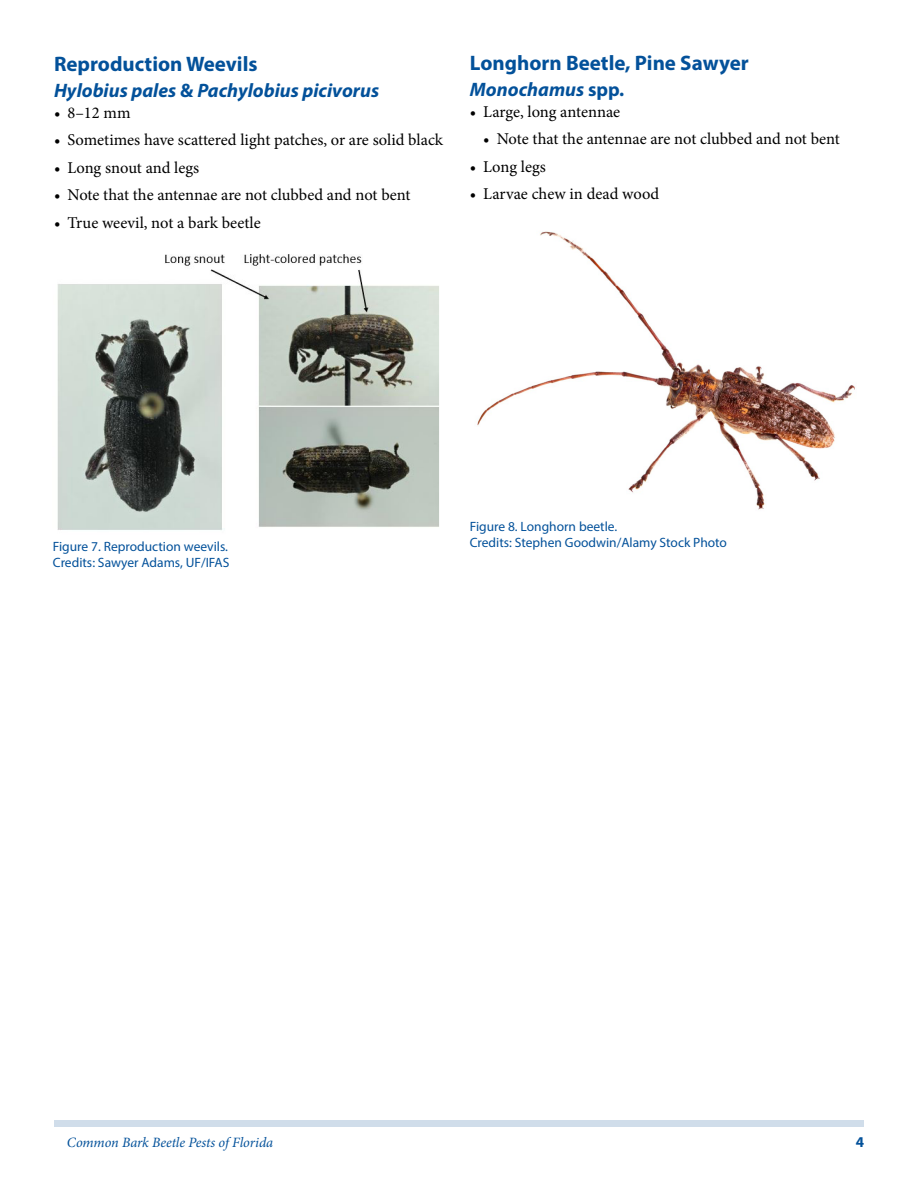
<style>
.page{position:relative;width:918px;height:1188px;background:#fff}
.page>*{position:absolute;margin:0;border:0;box-sizing:border-box;transform-origin:0 0}
.t1{font:700 21px "Myriad Pro";color:#03519a}
.t2{font:italic 700 19.5px "Myriad Pro";color:#03519a}
.t3{font:16.5px "Minion Pro";letter-spacing:-.005em;color:#000}
.t4{font:700 15px "Myriad Pro";color:#03519a}
.t5{font:italic 14.25px "Minion Pro";letter-spacing:-.005em;color:#03519a}
.t6{font:13.5px/16.5px "Myriad Pro";color:#03519a}
.s1{font-style:normal}
</style>
<div class="page">
<div style="left:54px;top:1120px;width:810px;height:7px;background:#d0ddea"></div>
<img style="left:477px;top:231px;width:378px;height:279px">
<img style="left:57px;top:254px;width:382px;height:276px">
<p class="t1" style="left:54px;top:50px;width:205px">Reproduction Weevils</p>
<p class="t2" style="left:54px;top:78px;width:327px">Hylobius pales <span class="s1">&amp;</span> Pachylobius picivorus</p>
<p class="t3" style="left:54px;top:101px;width:78px">• 8–12 mm</p>
<p class="t3" style="left:54px;top:129px;width:391px">• Sometimes have scattered light patches, or are solid black</p>
<p class="t3" style="left:54px;top:156px;width:147px">• Long snout and legs</p>
<p class="t3" style="left:54px;top:184px;width:358px">• Note that the antennae are not clubbed and not bent</p>
<p class="t3" style="left:54px;top:211px;width:208px">• True weevil, not a bark beetle</p>
<p class="t1" style="left:470px;top:49px;width:280px">Longhorn Beetle, Pine Sawyer</p>
<p class="t2" style="left:470px;top:77px;width:156px">Monochamus <span class="s1">spp.</span></p>
<p class="t3" style="left:470px;top:100px;width:152px">• Large, long antennae</p>
<p class="t3" style="left:483px;top:128px;width:358px">• Note that the antennae are not clubbed and not bent</p>
<p class="t3" style="left:470px;top:155px;width:78px">• Long legs</p>
<p class="t3" style="left:470px;top:183px;width:191px">• Larvae chew in dead wood</p>
<p class="t6" style="left:53px;top:538px;width:178px">Figure 7. Reproduction weevils.<br>Credits: Sawyer Adams, UF/IFAS</p>
<p class="t6" style="left:470px;top:518px;width:259px">Figure 8. Longhorn beetle.<br>Credits: Stephen Goodwin/Alamy Stock Photo</p>
<p class="t5" style="left:67px;top:1132px;width:208px">Common Bark Beetle Pests of Florida</p>
<p class="t4" style="left:856px;top:1133px;width:10px">4</p>
</div>
